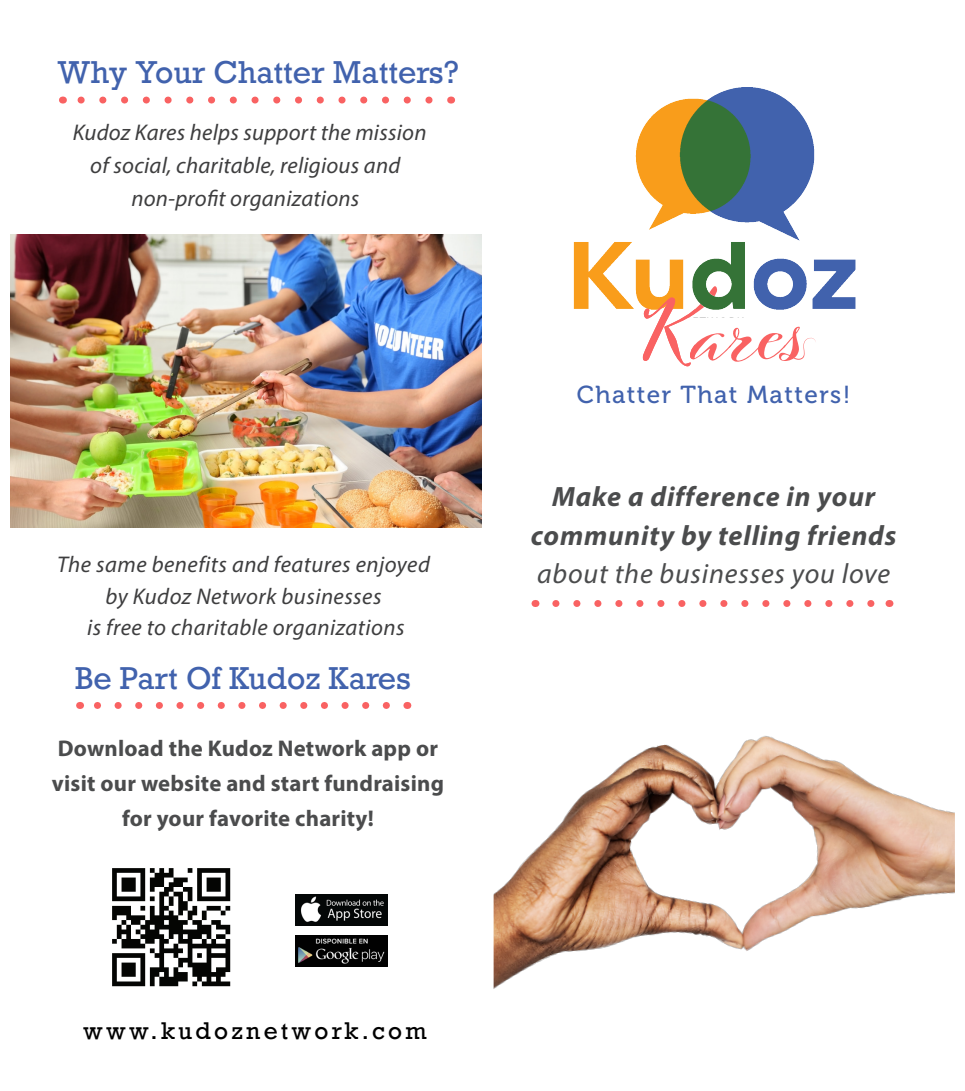
<style>
.page{position:relative;width:965px;height:1091px;background:#fff}
.page>*{position:absolute;margin:0;border:0;box-sizing:border-box;transform-origin:0 0}
.Bullet_Points{font:29.75px "Rockwell";color:#4162ad}
.Bullet_Points-2{font:italic 700 28px/38.5px "Myriad Pro";letter-spacing:.03em;color:#4b4c4d}
.Bullet_Points-3{font:24.5px "Museo 500";letter-spacing:.06em;color:#4162ad}
.Bullet_Points-4{font:italic 22.75px "Myriad Pro";letter-spacing:.015em;color:#3e3e3f}
.Bullet_Points-5{font:700 22.75px/35px "Myriad Pro";letter-spacing:.01em;color:#4b4c4d;text-align:center}
.Bullet_Points-6{font:22.75px "Rockwell";letter-spacing:.14em;color:#000}
.s1{font-weight:400}
</style>
<div class="page">
<svg style="left:77px;top:97px;width:352px;height:7px"></svg>
<svg style="left:94px;top:702px;width:292px;height:7px"></svg>
<img style="left:573px;top:88px;width:283px;height:221px">
<svg style="left:556px;top:600px;width:319px;height:7px"></svg>
<svg style="left:643px;top:286px;width:173px;height:80px"></svg>
<img style="left:494px;top:736px;width:461px;height:253px">
<img style="left:11px;top:235px;width:470px;height:292px">
<img style="left:295px;top:894px;width:92px;height:31px">
<img style="left:295px;top:935px;width:92px;height:31px">
<img style="left:112px;top:868px;width:119px;height:119px">
<p class="Bullet_Points" style="left:57px;top:54px;width:403px">Why Your Chatter Matters?</p>
<p class="Bullet_Points-4" style="left:73px;top:118px;width:355px">Kudoz Kares helps support the mission</p>
<p class="Bullet_Points-4" style="left:90px;top:151px;width:311px">of social, charitable, religious and</p>
<p class="Bullet_Points-4" style="left:131px;top:185px;width:229px">non-profit organizations</p>
<p class="Bullet_Points-4" style="left:57px;top:550px;width:374px">The same benefits and features enjoyed</p>
<p class="Bullet_Points-4" style="left:106px;top:582px;width:277px">by Kudoz Network businesses</p>
<p class="Bullet_Points-4" style="left:87px;top:613px;width:319px">is free to charitable organizations</p>
<p class="Bullet_Points" style="left:75px;top:659px;width:337px">Be Part Of Kudoz Kares</p>
<p class="Bullet_Points-5" style="left:58px;top:730px;width:382px">Download the Kudoz Network app or</p>
<p class="Bullet_Points-5" style="left:52px;top:765px;width:394px">visit our website and start fundraising for your favorite charity!</p>
<p class="Bullet_Points-3" style="left:577px;top:381px;width:275px">Chatter That Matters!</p>
<p class="Bullet_Points-2" style="left:552px;top:477px;width:325px">Make a difference in your</p>
<p class="Bullet_Points-2" style="left:531px;top:515px;width:367px">community by telling friends <span class="s1">about the businesses you love</span></p>
<p class="Bullet_Points-6" style="left:83px;top:1016px;width:345px">www.kudoznetwork.com</p>
</div>
